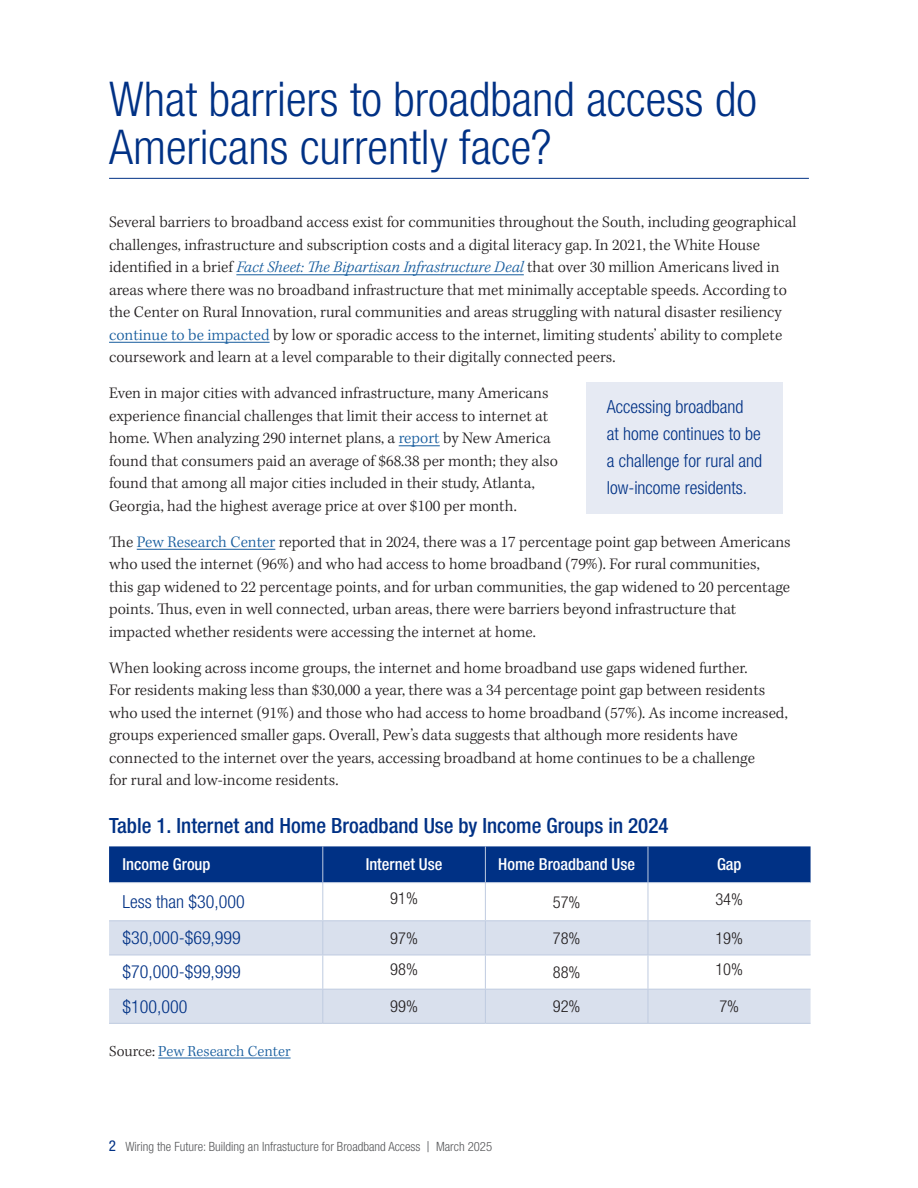
<style>
.page{position:relative;width:918px;height:1188px;background:#fff}
.page>*{position:absolute;margin:0;border:0;box-sizing:border-box;transform-origin:0 0}
.t1{font:300 condensed 48px/48px "Helvetica Neue LT Pro";color:#003185}
.text{font:500 condensed 21px "Helvetica Neue LT Pro";color:#003185}
.quote{font:300 condensed 18px/27px "Helvetica Neue LT Pro";color:#003185}
.Paragraph{font:300 condensed 18px "Helvetica Neue LT Pro";color:#003185}
.Paragraph-2{font:300 16.5px/22.5px "Kepler Std";color:#231f20}
.Paragraph-3{font:500 condensed 16.5px "Helvetica Neue LT Pro";color:#fff}
.chart_Source{font:300 condensed 16.5px "Helvetica Neue LT Pro";color:#231f20}
.chart_Summary{font:300 condensed 16.5px "Helvetica Neue LT Pro";color:#231f20}
.t2{font:300 15.75px "Kepler Std";color:#175d9e}
.t3{font:300 condensed 12.75px "Helvetica Neue LT Pro";color:#57585a}
.s1{font-style:italic;color:#175d9e}
.s2{color:#175d9e}
.s3{color:#231f20}
.s4{font-weight:400;font-size:15px;color:#003185}
.s5{font-size:15px}
</style>
<div class="page">
<hr style="left:109px;top:178px;width:700px;height:1px;background:#003185">
<hr style="left:236px;top:274px;width:288px;height:1px;background:#175d9e">
<hr style="left:109px;top:342px;width:161px;height:1px;background:#175d9e">
<hr style="left:399px;top:445px;width:41px;height:1px;background:#175d9e">
<hr style="left:137px;top:549px;width:138px;height:1px;background:#175d9e">
<div style="left:109px;top:846px;width:702px;height:36px;background:#003185"></div>
<svg style="left:109px;top:921px;width:702px;height:102px;fill:#d9e0ed"></svg>
<hr style="left:322px;top:846px;width:1px;height:36px;background:#bfcbe0">
<hr style="left:485px;top:846px;width:1px;height:36px;background:#bfcbe0">
<hr style="left:648px;top:846px;width:1px;height:36px;background:#bfcbe0">
<hr style="left:109px;top:882px;width:214px;height:1px;background:#bfcbe0">
<hr style="left:323px;top:882px;width:162px;height:1px;background:#bfcbe0">
<hr style="left:322px;top:883px;width:1px;height:37px;background:#bfcbe0">
<hr style="left:485px;top:882px;width:163px;height:1px;background:#bfcbe0">
<hr style="left:485px;top:883px;width:1px;height:37px;background:#bfcbe0">
<hr style="left:648px;top:882px;width:163px;height:1px;background:#bfcbe0">
<hr style="left:648px;top:883px;width:1px;height:37px;background:#bfcbe0">
<hr style="left:109px;top:920px;width:214px;height:1px;background:#bfcbe0">
<hr style="left:323px;top:920px;width:162px;height:1px;background:#bfcbe0">
<hr style="left:322px;top:921px;width:1px;height:34px;background:#bfcbe0">
<hr style="left:485px;top:920px;width:163px;height:1px;background:#bfcbe0">
<hr style="left:485px;top:921px;width:1px;height:34px;background:#bfcbe0">
<hr style="left:648px;top:920px;width:163px;height:1px;background:#bfcbe0">
<hr style="left:648px;top:921px;width:1px;height:34px;background:#bfcbe0">
<hr style="left:109px;top:955px;width:214px;height:1px;background:#bfcbe0">
<hr style="left:323px;top:955px;width:162px;height:1px;background:#bfcbe0">
<hr style="left:322px;top:955px;width:1px;height:34px;background:#bfcbe0">
<hr style="left:485px;top:955px;width:163px;height:1px;background:#bfcbe0">
<hr style="left:485px;top:955px;width:1px;height:34px;background:#bfcbe0">
<hr style="left:648px;top:955px;width:163px;height:1px;background:#bfcbe0">
<hr style="left:648px;top:955px;width:1px;height:34px;background:#bfcbe0">
<hr style="left:109px;top:989px;width:214px;height:1px;background:#bfcbe0">
<hr style="left:323px;top:989px;width:162px;height:1px;background:#bfcbe0">
<hr style="left:322px;top:990px;width:1px;height:33px;background:#bfcbe0">
<hr style="left:485px;top:989px;width:163px;height:1px;background:#bfcbe0">
<hr style="left:485px;top:990px;width:1px;height:33px;background:#bfcbe0">
<hr style="left:648px;top:989px;width:163px;height:1px;background:#bfcbe0">
<hr style="left:648px;top:990px;width:1px;height:33px;background:#bfcbe0">
<hr style="left:109px;top:1023px;width:214px;height:1px;background:#bfcbe0">
<hr style="left:323px;top:1023px;width:162px;height:1px;background:#bfcbe0">
<hr style="left:485px;top:1023px;width:163px;height:1px;background:#bfcbe0">
<hr style="left:648px;top:1023px;width:163px;height:1px;background:#bfcbe0">
<hr style="left:158px;top:1058px;width:133px;height:1px;background:#175d9e">
<div style="left:587px;top:382px;width:196px;height:131px;background:#e6eaf3"></div>
<p class="t1" style="left:109px;top:75px;width:649px">What barriers to broadband access do<br>Americans currently face?</p>
<p class="Paragraph-2" style="left:109px;top:212px;width:689px">Several barriers to broadband access exist for communities throughout the South, including geographical challenges, infrastructure and subscription costs and a digital literacy gap. In 2021, the White House identified in a brief <span class="s1">Fact Sheet: The Bipartisan Infrastructure Deal</span> that over 30 million Americans lived in areas where there was no broadband infrastructure that met minimally acceptable speeds. According to the Center on Rural Innovation, rural communities and areas struggling with natural disaster resiliency <span class="s2">continue to be impacted</span> by low or sporadic access to the internet, limiting students’ ability to complete coursework and learn at a level comparable to their digitally connected peers.</p>
<p class="Paragraph-2" style="left:109px;top:383px;width:450px">Even in major cities with advanced infrastructure, many Americans experience financial challenges that limit their access to internet at home. When analyzing 290 internet plans, a <span class="s2">report</span> by New America found that consumers paid an average of $68.38 per month; they also found that among all major cities included in their study, Atlanta, Georgia, had the highest average price at over $100 per month.</p>
<p class="Paragraph-2" style="left:109px;top:531px;width:683px">The <span class="s2">Pew Research Center</span> reported that in 2024, there was a 17 percentage point gap between Americans who used the internet (96%) and who had access to home broadband (79%). For rural communities,<br>this gap widened to 22 percentage points, and for urban communities, the gap widened to 20 percentage points. Thus, even in well connected, urban areas, there were barriers beyond infrastructure that impacted whether residents were accessing the internet at home.</p>
<p class="Paragraph-2" style="left:109px;top:657px;width:680px">When looking across income groups, the internet and home broadband use gaps widened further.<br>For residents making less than $30,000 a year, there was a 34 percentage point gap between residents who used the internet (91%) and those who had access to home broadband (57%). As income increased, groups experienced smaller gaps. Overall, Pew’s data suggests that although more residents have connected to the internet over the years, accessing broadband at home continues to be a challenge<br>for rural and low-income residents.</p>
<p class="quote" style="left:607px;top:393px;width:157px">Accessing broadband<br>at home continues to be a challenge for rural and low-income residents.</p>
<p class="text" style="left:109px;top:813px;width:561px">Table 1. Internet and Home Broadband Use by Income Groups in 2024</p>
<p class="Paragraph-3" style="left:123px;top:855px;width:89px">Income Group</p>
<p class="Paragraph-3" style="left:366px;top:855px;width:78px">Internet Use</p>
<p class="Paragraph-3" style="left:498px;top:855px;width:138px">Home Broadband Use</p>
<p class="Paragraph-3" style="left:717px;top:855px;width:26px">Gap</p>
<p class="Paragraph" style="left:123px;top:891px;width:124px">Less than $30,000</p>
<p class="chart_Summary" style="left:390px;top:889px;width:29px">91%</p>
<p class="chart_Source" style="left:553px;top:893px;width:29px">57%</p>
<p class="chart_Source" style="left:715px;top:890px;width:29px">34%</p>
<p class="Paragraph" style="left:123px;top:928px;width:120px">$30,000-$69,999</p>
<p class="chart_Summary" style="left:390px;top:928px;width:29px">97%</p>
<p class="chart_Source" style="left:553px;top:928px;width:29px">78%</p>
<p class="chart_Source" style="left:715px;top:928px;width:29px">19%</p>
<p class="Paragraph" style="left:123px;top:962px;width:120px">$70,000-$99,999</p>
<p class="chart_Summary" style="left:390px;top:959px;width:29px">98%</p>
<p class="chart_Source" style="left:553px;top:963px;width:29px">88%</p>
<p class="chart_Source" style="left:715px;top:960px;width:29px">10%</p>
<p class="Paragraph" style="left:123px;top:996px;width:66px">$100,000</p>
<p class="chart_Summary" style="left:390px;top:997px;width:29px">99%</p>
<p class="chart_Source" style="left:553px;top:997px;width:29px">92%</p>
<p class="chart_Source" style="left:719px;top:997px;width:21px">7%</p>
<p class="t2" style="left:109px;top:1042px;width:183px"><span class="s3">Source:</span> Pew Research Center</p>
<p class="t3" style="left:109px;top:1140px;width:385px"><span class="s4">2</span> Wiring the Future: Building an Infrastucture for Broadband Access <span class="s5">|</span> March 2025</p>
</div>
